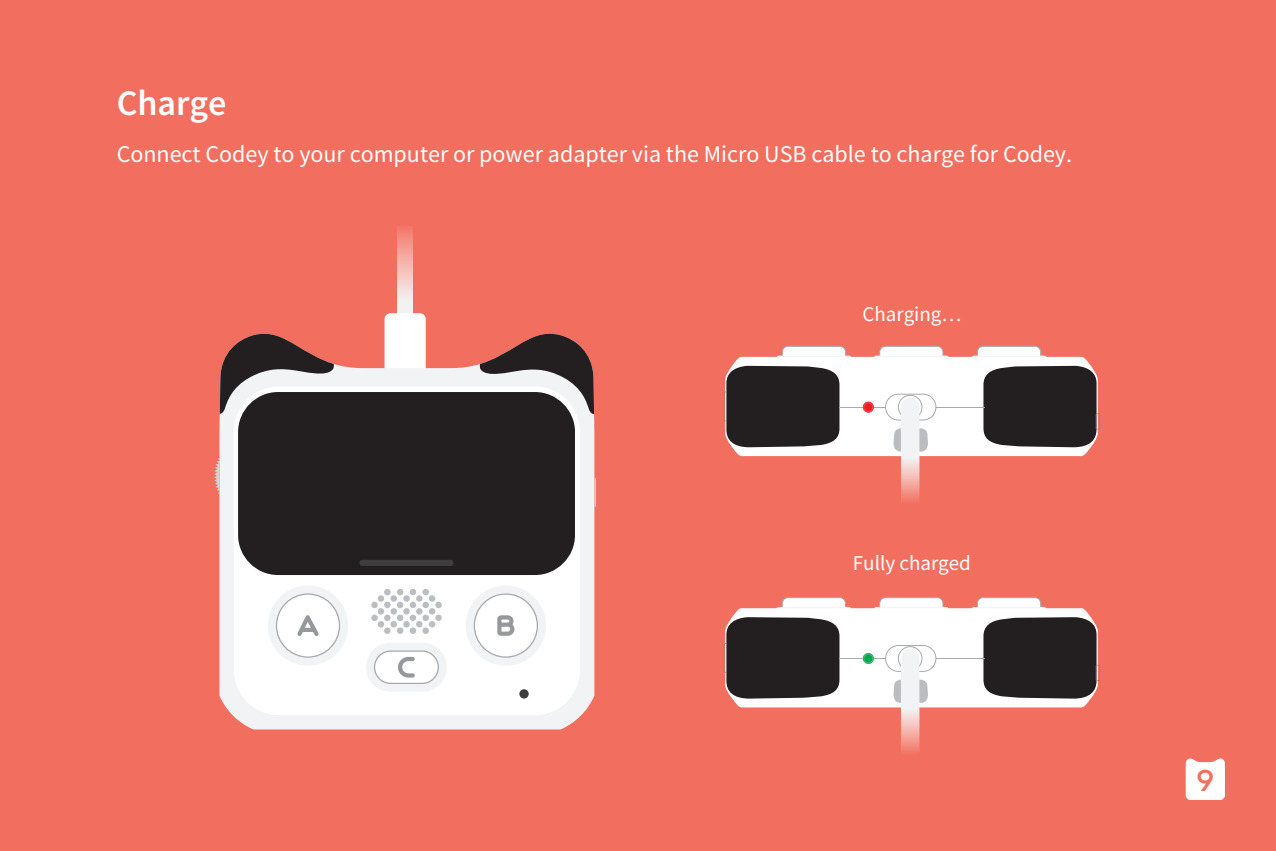
<style>
.page{position:relative;width:1276px;height:851px;background:#fff}
.page>*{position:absolute;margin:0;border:0;box-sizing:border-box;transform-origin:0 0}
.t1{font:600 36px "Source Sans Pro";color:#fff}
.t2{font:500 30px "Mark Pro";color:#f26f5f}
.t3{font:24px "Source Sans Pro";color:#fff}
.t4{font:21px "Source Sans Pro";color:#fff}
</style>
<div class="page">
<div style="left:0;top:0;width:1276px;height:850px;background:#f26f5f"></div>
<svg style="left:1185px;top:758px;width:40px;height:41px;background:#fdf2f1"></svg>
<div style="left:397px;top:227px;width:16px;height:90px;background:linear-gradient(to bottom,#f57c6d,#f3ffff)"></div>
<svg style="left:384px;top:313px;width:42px;height:18px"></svg>
<svg style="left:219px;top:331px;width:375px;height:398px;fill:#f2f3f4"></svg>
<svg style="left:214px;top:458px;width:5px;height:35px"></svg>
<svg style="left:220px;top:331px;width:114px;height:83px"></svg>
<svg style="left:479px;top:331px;width:115px;height:83px"></svg>
<div style="left:234px;top:386px;width:346px;height:329px;background:#fff;border-radius:45px"></div>
<div style="left:238px;top:392px;width:337px;height:183px;background:#231f20;border-radius:40px"></div>
<div style="left:466px;top:585px;width:80px;height:80px;background:#f2f3f4;border-radius:50%"></div>
<div style="left:474px;top:594px;width:63px;height:63px;background:#fff;border-radius:50%"></div>
<div style="left:474px;top:593px;width:64px;height:64px;border:1px solid #a8a9ad;border-radius:50%"></div>
<div style="left:366px;top:642px;width:81px;height:49px;background:#f2f3f4;border-radius:24px"></div>
<div style="left:374px;top:651px;width:64px;height:32px;background:#fff;border-radius:16px"></div>
<div style="left:374px;top:650px;width:65px;height:34px;border:1px solid #a8a9ad;border-radius:16px"></div>
<div style="left:268px;top:585px;width:80px;height:80px;background:#f2f3f4;border-radius:50%"></div>
<div style="left:276px;top:594px;width:63px;height:63px;background:#fff;border-radius:50%"></div>
<div style="left:276px;top:593px;width:64px;height:64px;border:1px solid #a8a9ad;border-radius:50%"></div>
<div style="left:519px;top:689px;width:10px;height:9px;background:#3e3e3f;border-radius:50%"></div>
<svg style="left:497px;top:615px;width:17px;height:20px"></svg>
<svg style="left:297px;top:615px;width:22px;height:21px"></svg>
<svg style="left:398px;top:657px;width:17px;height:20px"></svg>
<div style="left:384px;top:588px;width:6px;height:7px;background:#bcbdc0;border-radius:50%"></div>
<div style="left:397px;top:588px;width:6px;height:7px;background:#bcbdc0;border-radius:50%"></div>
<div style="left:410px;top:588px;width:6px;height:7px;background:#bcbdc0;border-radius:50%"></div>
<div style="left:422px;top:588px;width:7px;height:7px;background:#bcbdc0;border-radius:50%"></div>
<svg style="left:378px;top:595px;width:6px;height:6px"></svg>
<div style="left:390px;top:595px;width:7px;height:6px;background:#bcbdc0;border-radius:50%"></div>
<div style="left:403px;top:595px;width:7px;height:6px;background:#bcbdc0;border-radius:50%"></div>
<svg style="left:416px;top:595px;width:6px;height:6px"></svg>
<svg style="left:429px;top:595px;width:6px;height:6px"></svg>
<div style="left:371px;top:601px;width:7px;height:7px;background:#bcbdc0;border-radius:50%"></div>
<div style="left:384px;top:601px;width:6px;height:7px;background:#bcbdc0;border-radius:50%"></div>
<div style="left:397px;top:601px;width:6px;height:7px;background:#bcbdc0;border-radius:50%"></div>
<div style="left:410px;top:601px;width:6px;height:7px;background:#bcbdc0;border-radius:50%"></div>
<div style="left:422px;top:601px;width:7px;height:7px;background:#bcbdc0;border-radius:50%"></div>
<div style="left:435px;top:601px;width:7px;height:7px;background:#bcbdc0;border-radius:50%"></div>
<svg style="left:378px;top:608px;width:6px;height:6px"></svg>
<div style="left:390px;top:608px;width:7px;height:6px;background:#bcbdc0;border-radius:50%"></div>
<div style="left:403px;top:608px;width:7px;height:6px;background:#bcbdc0;border-radius:50%"></div>
<svg style="left:416px;top:608px;width:6px;height:6px"></svg>
<svg style="left:429px;top:608px;width:6px;height:6px"></svg>
<div style="left:371px;top:614px;width:7px;height:7px;background:#bcbdc0;border-radius:50%"></div>
<div style="left:384px;top:614px;width:6px;height:7px;background:#bcbdc0;border-radius:50%"></div>
<div style="left:397px;top:614px;width:6px;height:7px;background:#bcbdc0;border-radius:50%"></div>
<div style="left:410px;top:614px;width:6px;height:7px;background:#bcbdc0;border-radius:50%"></div>
<div style="left:422px;top:614px;width:7px;height:7px;background:#bcbdc0;border-radius:50%"></div>
<div style="left:435px;top:614px;width:7px;height:7px;background:#bcbdc0;border-radius:50%"></div>
<div style="left:390px;top:621px;width:7px;height:6px;background:#bcbdc0;border-radius:50%"></div>
<div style="left:403px;top:621px;width:7px;height:6px;background:#bcbdc0;border-radius:50%"></div>
<svg style="left:429px;top:621px;width:6px;height:6px"></svg>
<svg style="left:378px;top:621px;width:12px;height:12px"></svg>
<svg style="left:397px;top:627px;width:6px;height:6px"></svg>
<svg style="left:410px;top:621px;width:12px;height:12px"></svg>
<div style="left:422px;top:627px;width:7px;height:6px;background:#bcbdc0;border-radius:50%"></div>
<div style="left:359px;top:559px;width:94px;height:7px;background:#3e3e3f;border-radius:3px"></div>
<svg style="left:594px;top:477px;width:2px;height:30px"></svg>
<div style="left:782px;top:597px;width:63px;height:21px;background:#fff;border-radius:6px"></div>
<div style="left:782px;top:597px;width:64px;height:22px;border:1px solid #a8a9ad;border-radius:6px"></div>
<div style="left:879px;top:597px;width:64px;height:21px;background:#fff;border-radius:6px"></div>
<div style="left:879px;top:597px;width:64px;height:22px;border:1px solid #a8a9ad;border-radius:6px"></div>
<div style="left:977px;top:597px;width:63px;height:21px;background:#fff;border-radius:6px"></div>
<div style="left:977px;top:597px;width:64px;height:22px;border:1px solid #a8a9ad;border-radius:6px"></div>
<hr style="left:776px;top:607px;width:75px;height:4px;background:#f2f3f4;border-radius:2px">
<hr style="left:874px;top:607px;width:74px;height:4px;background:#f2f3f4;border-radius:2px">
<hr style="left:971px;top:607px;width:75px;height:4px;background:#f2f3f4;border-radius:2px">
<svg style="left:1095px;top:664px;width:5px;height:16px"></svg>
<svg style="left:723px;top:608px;width:374px;height:144px"></svg>
<div style="left:864px;top:654px;width:8px;height:8px;background:#00a54f;border-radius:50%"></div>
<div style="left:782px;top:346px;width:63px;height:21px;background:#fff;border-radius:6px"></div>
<div style="left:782px;top:346px;width:64px;height:22px;border:1px solid #a8a9ad;border-radius:6px"></div>
<div style="left:879px;top:346px;width:64px;height:21px;background:#fff;border-radius:6px"></div>
<div style="left:879px;top:346px;width:64px;height:22px;border:1px solid #a8a9ad;border-radius:6px"></div>
<div style="left:977px;top:346px;width:63px;height:21px;background:#fff;border-radius:6px"></div>
<div style="left:977px;top:346px;width:64px;height:22px;border:1px solid #a8a9ad;border-radius:6px"></div>
<hr style="left:776px;top:355px;width:75px;height:4px;background:#f2f3f4;border-radius:2px">
<hr style="left:874px;top:355px;width:74px;height:4px;background:#f2f3f4;border-radius:2px">
<hr style="left:971px;top:355px;width:75px;height:4px;background:#f2f3f4;border-radius:2px">
<svg style="left:1095px;top:413px;width:5px;height:16px"></svg>
<svg style="left:723px;top:357px;width:374px;height:144px"></svg>
<h1 class="t1" style="left:117px;top:79px;width:111px">Charge</h1>
<p class="t3" style="left:117px;top:138px;width:957px">Connect Codey to your computer or power adapter via the Micro USB cable to charge for Codey.</p>
<p class="t4" style="left:862px;top:300px;width:101px">Charging…</p>
<p class="t4" style="left:853px;top:549px;width:120px">Fully charged</p>
<p class="t2" style="left:1196px;top:757px;width:19px">9</p>
</div>
